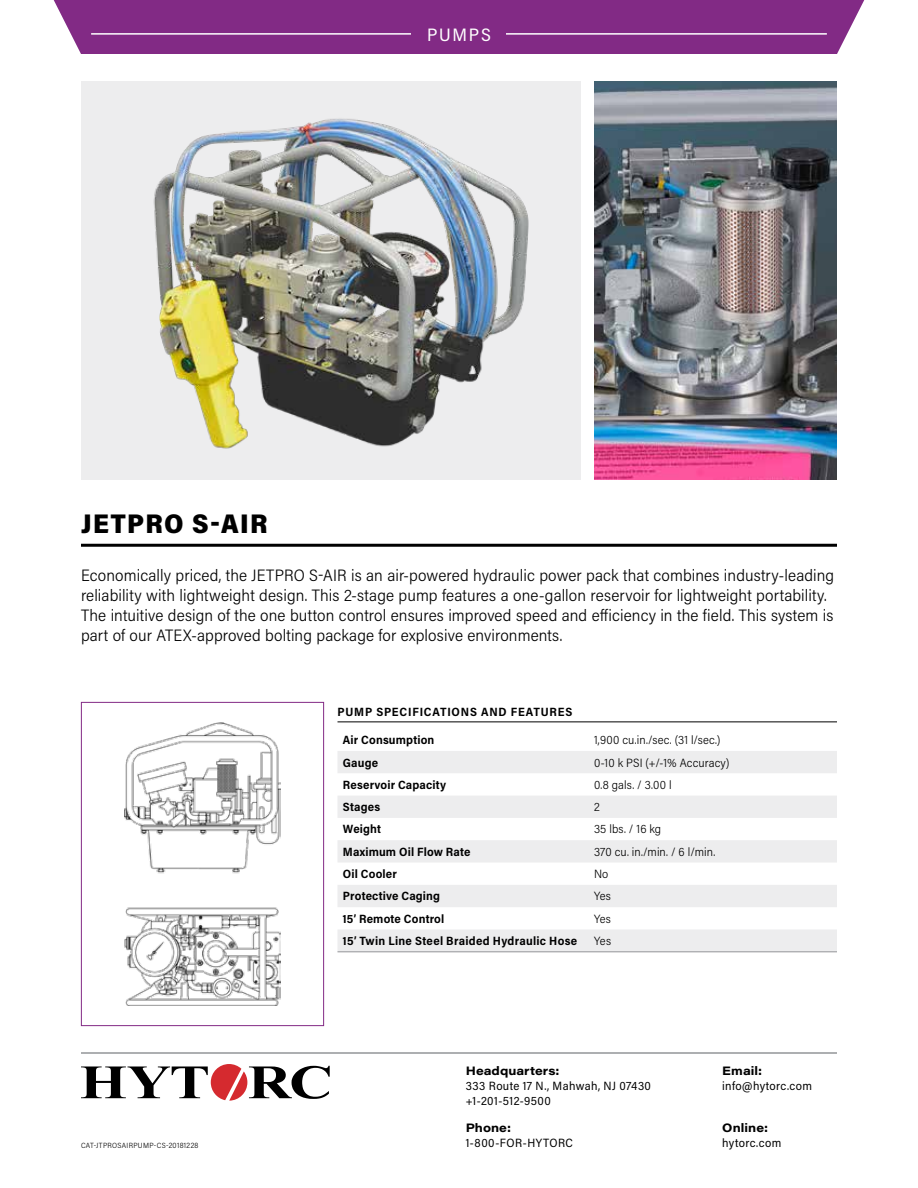
<style>
.page{position:relative;width:918px;height:1188px;background:#fff}
.page>*{position:absolute;margin:0;border:0;box-sizing:border-box;transform-origin:0 0}
.t1{font:900 27px "Acumin Pro Semi Cond";letter-spacing:.05em;color:#000}
.t2{font:18px "Acumin Pro Semi Cond";letter-spacing:.1em;color:#fff}
.t3{font:300 16.5px/20.2px "Acumin Pro Semi Cond";letter-spacing:.005em;color:#000}
.t4{font:700 12px "Acumin Pro Semi Cond";letter-spacing:.015em;color:#000}
.t5{font:300 12px "Acumin Pro Semi Cond";letter-spacing:.01em;color:#000}
.t6{font:12px/15px "Acumin Pro Semi Cond";letter-spacing:.035em;color:#000}
.t7{font:700 12px "Acumin Pro Wide";letter-spacing:.005em;color:#000}
.t8{font:700 12px "Acumin Pro Semi Cond";letter-spacing:.065em;color:#000}
.t9{font:300 7.5px "Acumin Pro Semi Cond";letter-spacing:.045em;color:#000}
</style>
<div class="page">
<svg style="left:81px;top:1064px;width:249px;height:37px"></svg>
<hr style="left:81px;top:1052px;width:756px;height:2px;background:#939598">
<div style="left:53px;top:0;width:812px;height:54px;background:#822a85"></div>
<hr style="left:91px;top:33px;width:736px;height:2px;background:#fff">
<div style="left:412px;top:27px;width:94px;height:13px;background:#822a85"></div>
<hr style="left:81px;top:544px;width:756px;height:3px;background:#000">
<img style="left:125px;top:722px;width:155px;height:284px">
<div style="left:81px;top:702px;width:243px;height:324px;border:1px solid #822a85"></div>
<hr style="left:338px;top:722px;width:499px;height:1px;background:#000">
<svg style="left:338px;top:840px;width:499px;height:111px;fill:#ededee"></svg>
<svg style="left:338px;top:751px;width:499px;height:67px"></svg>
<hr style="left:338px;top:951px;width:256px;height:1px;background:#939598">
<hr style="left:594px;top:951px;width:243px;height:1px;background:#939598">
<img style="left:81px;top:81px;width:499px;height:398px">
<img style="left:594px;top:81px;width:243px;height:398px">
<p class="t2" style="left:427px;top:22px;width:65px">PUMPS</p>
<h1 class="t1" style="left:81px;top:504px;width:188px">JETPRO S-AIR</h1>
<p class="t3" style="left:81px;top:564px;width:755px">Economically priced, the JETPRO S-AIR is an air-powered hydraulic power pack that combines industry-leading reliability with lightweight design. This 2-stage pump features a one-gallon reservoir for lightweight portability.<br>The intuitive design of the one button control ensures improved speed and efficiency in the field. This system is part of our ATEX-approved bolting package for explosive environments.</p>
<p class="t9" style="left:81px;top:1140px;width:119px">CAT-JTPROSAIRPUMP-CS-20181228</p>
<p class="t8" style="left:338px;top:704px;width:237px">PUMP SPECIFICATIONS AND FEATURES</p>
<p class="t4" style="left:343px;top:732px;width:93px">Air Consumption</p>
<p class="t5" style="left:594px;top:732px;width:128px">1,900 cu.in./sec. (31 l/sec.)</p>
<p class="t4" style="left:343px;top:754px;width:37px">Gauge</p>
<p class="t5" style="left:594px;top:754px;width:137px">0-10 k PSI (+/-1% Accuracy)</p>
<p class="t4" style="left:343px;top:776px;width:105px">Reservoir Capacity</p>
<p class="t5" style="left:594px;top:776px;width:79px">0.8 gals. / 3.00 l</p>
<p class="t4" style="left:343px;top:799px;width:39px">Stages</p>
<p class="t5" style="left:594px;top:799px;width:7px">2</p>
<p class="t4" style="left:343px;top:821px;width:40px">Weight</p>
<p class="t5" style="left:594px;top:821px;width:69px">35 lbs. / 16 kg</p>
<p class="t4" style="left:343px;top:843px;width:129px">Maximum Oil Flow Rate</p>
<p class="t5" style="left:594px;top:843px;width:123px">370 cu. in./min. / 6 l/min.</p>
<p class="t4" style="left:343px;top:865px;width:55px">Oil Cooler</p>
<p class="t5" style="left:594px;top:866px;width:16px">No</p>
<p class="t4" style="left:343px;top:888px;width:99px">Protective Caging</p>
<p class="t5" style="left:594px;top:888px;width:18px">Yes</p>
<p class="t4" style="left:343px;top:910px;width:103px">15’ Remote Control</p>
<p class="t5" style="left:594px;top:910px;width:18px">Yes</p>
<p class="t4" style="left:343px;top:932px;width:236px">15’ Twin Line Steel Braided Hydraulic Hose</p>
<p class="t5" style="left:594px;top:933px;width:19px">Yes</p>
<p class="t7" style="left:466px;top:1062px;width:95px">Headquarters:</p>
<p class="t6" style="left:466px;top:1078px;width:187px">333 Route 17 N., Mahwah, NJ 07430 +1-201-512-9500</p>
<p class="t7" style="left:466px;top:1120px;width:47px">Phone:</p>
<p class="t6" style="left:466px;top:1135px;width:109px">1-800-FOR-HYTORC</p>
<p class="t7" style="left:722px;top:1062px;width:41px">Email:</p>
<p class="t6" style="left:722px;top:1078px;width:91px">info@hytorc.com</p>
<p class="t7" style="left:722px;top:1120px;width:47px">Online:</p>
<p class="t6" style="left:722px;top:1135px;width:61px">hytorc.com</p>
</div>
